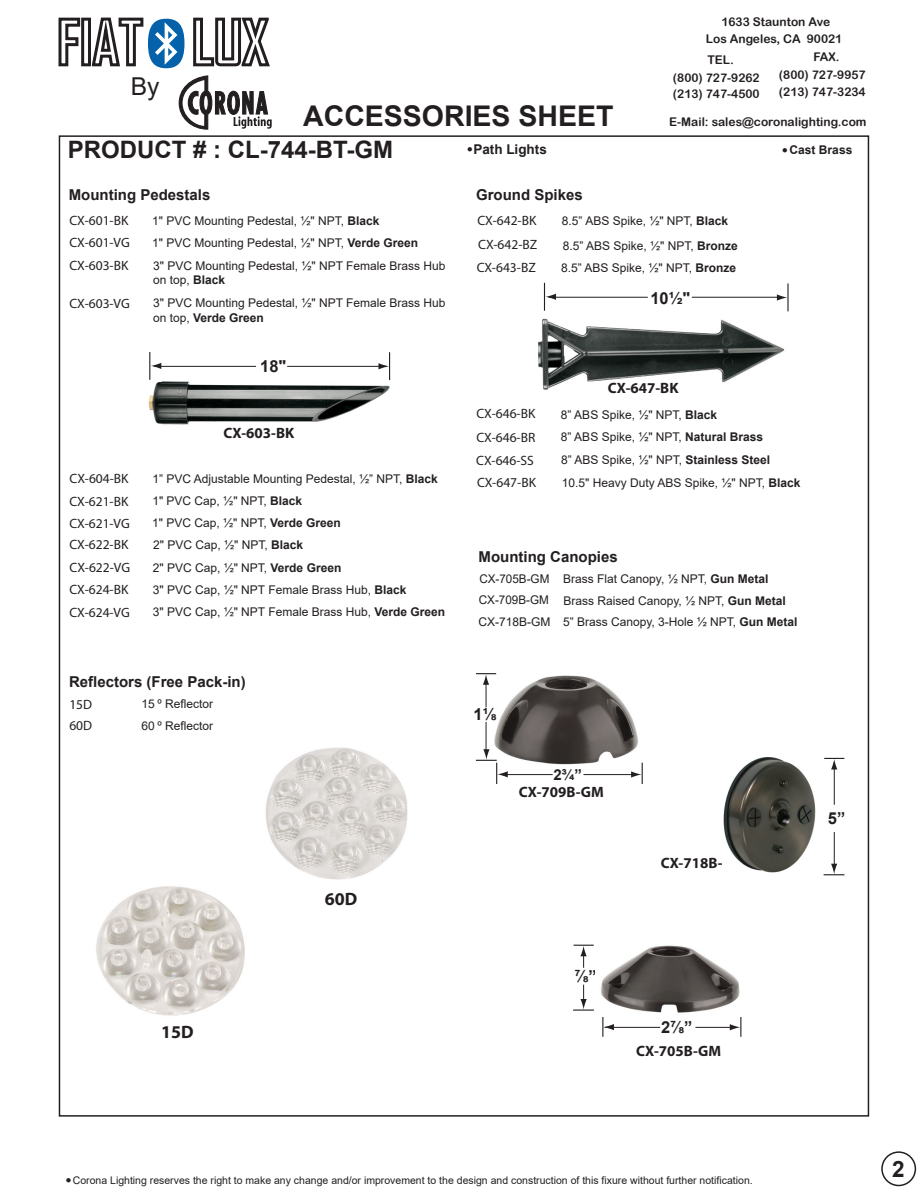
<style>
.page{position:relative;width:918px;height:1188px;background:#fff}
.page>*{position:absolute;margin:0;border:0;box-sizing:border-box;transform-origin:0 0}
.t1{font:700 28.5px "Arial";color:#231f20}
.t2{font:24.6px "Arial";color:#231f20}
.t3{font:700 24px "Arial";color:#231f20}
.t4{font:700 22.5px "Arial";color:#231f20}
.t5{font:700 18px "Myriad Pro";color:#231f20}
.t6{font:700 16.5px "Arial";color:#231f20}
.t7{font:700 15px "Arial";color:#231f20}
.t8{font:700 15px "Myriad Pro";color:#231f20}
.t9{font:13.5px/21px "Myriad Pro";color:#231f20}
.t10{font:700 13.5px "Arial";color:#231f20}
.t11{font:12px/21.5px "Arial";color:#231f20}
.t12{font:12px/17.1px "Arial Rounded MT Bold";color:#231f20}
.t13{font:700 12px "Arial";color:#231f20}
.t14{font:10.5px "Arial";color:#231f20}
.s1{font-weight:700}
</style>
<div class="page">
<img style="left:494px;top:673px;width:148px;height:92px">
<svg style="left:631px;top:763px;width:12px;height:21px"></svg>
<hr style="left:506px;top:774px;width:47px;height:1px;background:#231f20">
<hr style="left:583px;top:774px;width:50px;height:1px;background:#231f20">
<hr style="left:486px;top:722px;width:1px;height:30px;background:#231f20">
<svg style="left:476px;top:673px;width:20px;height:34px"></svg>
<svg style="left:476px;top:749px;width:32px;height:35px"></svg>
<svg style="left:730px;top:1017px;width:11px;height:20px"></svg>
<hr style="left:605px;top:1027px;width:55px;height:1px;background:#231f20">
<hr style="left:695px;top:1027px;width:37px;height:1px;background:#231f20">
<svg style="left:602px;top:1017px;width:12px;height:20px"></svg>
<svg style="left:574px;top:945px;width:20px;height:23px"></svg>
<svg style="left:573px;top:985px;width:21px;height:26px"></svg>
<svg style="left:824px;top:758px;width:20px;height:11px"></svg>
<hr style="left:834px;top:832px;width:1px;height:38px;background:#231f20">
<hr style="left:834px;top:762px;width:1px;height:43px;background:#231f20">
<svg style="left:824px;top:864px;width:20px;height:11px"></svg>
<img style="left:601px;top:945px;width:139px;height:68px">
<img style="left:723px;top:757px;width:92px;height:116px">
<img style="left:538px;top:318px;width:247px;height:72px">
<svg style="left:777px;top:294px;width:10px;height:7px"></svg>
<hr style="left:787px;top:283px;width:2px;height:28px;background:#231f20">
<hr style="left:549px;top:297px;width:99px;height:1px;background:#231f20">
<hr style="left:692px;top:297px;width:89px;height:1px;background:#231f20">
<svg style="left:544px;top:283px;width:12px;height:28px"></svg>
<img style="left:148px;top:377px;width:243px;height:48px">
<svg style="left:378px;top:352px;width:12px;height:28px"></svg>
<hr style="left:154px;top:366px;width:102px;height:1px;background:#231f20">
<hr style="left:287px;top:366px;width:100px;height:1px;background:#231f20">
<svg style="left:149px;top:352px;width:12px;height:28px"></svg>
<img style="left:265px;top:747px;width:143px;height:133px">
<img style="left:96px;top:886px;width:149px;height:130px">
<svg style="left:178px;top:75px;width:94px;height:55px"></svg>
<svg style="left:58px;top:17px;width:24px;height:50px"></svg>
<div style="left:81px;top:18px;width:10px;height:48px;border:3px solid #231f20"></div>
<svg style="left:193px;top:17px;width:77px;height:50px"></svg>
<svg style="left:90px;top:17px;width:94px;height:51px"></svg>
<div style="left:881px;top:1151px;width:35px;height:35px;border:2px solid #231f20;border-radius:50%"></div>
<h2 class="t2" style="left:131px;top:69px;width:30px">By</h2>
<h1 class="t1" style="left:303px;top:96px;width:312px">ACCESSORIES SHEET</h1>
<p class="t12" style="left:706px;top:13px;width:138px;text-align:center">1633 Staunton Ave<br>Los Angeles, CA 90021</p>
<p class="t12" style="left:673px;top:51px;width:88px;text-indent:35px">TEL. (800) 727-9262 (213) 747-4500</p>
<p class="t12" style="left:779px;top:49px;width:88px;text-indent:35px">FAX. (800) 727-9957 (213) 747-3234</p>
<p class="t12" style="left:669px;top:113px;width:199px">E-Mail: sales@coronalighting.com</p>
<h3 class="t3" style="left:68px;top:133px;width:327px">PRODUCT # : CL-744-BT-GM</h3>
<p class="t10" style="left:467px;top:140px;width:81px">●Path Lights</p>
<p class="t13" style="left:782px;top:141px;width:72px">● Cast Brass</p>
<p class="t7" style="left:69px;top:184px;width:143px">Mounting Pedestals</p>
<p class="t11" style="left:152px;top:210px;width:229px">1" PVC Mounting Pedestal, ½" NPT, <span class="s1">Black</span></p>
<p class="t11" style="left:153px;top:258px;width:294px;line-height:14.4px">3" PVC Mounting Pedestal, ½" NPT Female Brass Hub on top, <span class="s1">Black</span></p>
<p class="t9" style="left:69px;top:210px;width:60px">CX-601-BK</p>
<p class="t9" style="left:69px;top:255px;width:60px">CX-603-BK</p>
<p class="t9" style="left:69px;top:232px;width:62px">CX-601-VG</p>
<p class="t11" style="left:152px;top:232px;width:267px">1" PVC Mounting Pedestal, ½" NPT, <span class="s1">Verde Green</span></p>
<p class="t9" style="left:69px;top:292px;width:62px">CX-603-VG</p>
<p class="t11" style="left:153px;top:296px;width:294px;line-height:14.4px">3" PVC Mounting Pedestal, ½" NPT Female Brass Hub on top, <span class="s1">Verde Green</span></p>
<h3 class="t6" style="left:260px;top:355px;width:28px">18"</h3>
<p class="t8" style="left:224px;top:423px;width:72px">CX-603-BK</p>
<p class="t9" style="left:70px;top:468px;width:60px">CX-604-BK</p>
<p class="t11" style="left:152px;top:468px;width:287px">1” PVC Adjustable Mounting Pedestal, ½” NPT, <span class="s1">Black</span></p>
<p class="t9" style="left:69px;top:491px;width:60px">CX-621-BK</p>
<p class="t11" style="left:152px;top:490px;width:151px">1" PVC Cap, ½" NPT, <span class="s1">Black</span></p>
<p class="t9" style="left:69px;top:512px;width:62px">CX-621-VG</p>
<p class="t11" style="left:152px;top:512px;width:190px">1" PVC Cap, ½" NPT, <span class="s1">Verde Green</span></p>
<p class="t9" style="left:70px;top:557px;width:62px">CX-622-VG</p>
<p class="t11" style="left:153px;top:557px;width:190px">2" PVC Cap, ½" NPT, <span class="s1">Verde Green</span></p>
<p class="t9" style="left:69px;top:602px;width:62px">CX-624-VG</p>
<p class="t11" style="left:153px;top:601px;width:294px">3" PVC Cap, ½" NPT Female Brass Hub, <span class="s1">Verde Green</span></p>
<p class="t9" style="left:69px;top:534px;width:60px">CX-622-BK</p>
<p class="t9" style="left:69px;top:579px;width:60px">CX-624-BK</p>
<p class="t11" style="left:153px;top:534px;width:151px">2" PVC Cap, ½" NPT, <span class="s1">Black</span></p>
<p class="t11" style="left:153px;top:579px;width:255px">3" PVC Cap, ½" NPT Female Brass Hub, <span class="s1">Black</span></p>
<p class="t7" style="left:69px;top:671px;width:178px">Reflectors (Free Pack-in)</p>
<p class="t11" style="left:142px;top:693px;width:73px">15 º Reflector<br>60 º Reflector</p>
<p class="t9" style="left:69px;top:693px;width:24px">15D<br>60D</p>
<h3 class="t5" style="left:161px;top:1020px;width:34px">15D</h3>
<h3 class="t5" style="left:325px;top:887px;width:34px">60D</h3>
<p class="t7" style="left:476px;top:184px;width:108px">Ground Spikes</p>
<p class="t9" style="left:478px;top:234px;width:61px">CX-642-BZ</p>
<p class="t11" style="left:563px;top:235px;width:176px">8.5” ABS Spike, ½" NPT, <span class="s1">Bronze</span></p>
<p class="t9" style="left:477px;top:210px;width:60px">CX-642-BK</p>
<p class="t11" style="left:562px;top:210px;width:168px">8.5” ABS Spike, ½" NPT, <span class="s1">Black</span></p>
<p class="t9" style="left:477px;top:257px;width:61px">CX-643-BZ</p>
<p class="t11" style="left:561px;top:257px;width:176px">8.5” ABS Spike, ½" NPT, <span class="s1">Bronze</span></p>
<h3 class="t6" style="left:650px;top:287px;width:41px">10½"</h3>
<p class="t8" style="left:608px;top:378px;width:72px">CX-647-BK</p>
<p class="t9" style="left:476px;top:403px;width:60px">CX-646-BK</p>
<p class="t9" style="left:476px;top:450px;width:59px">CX-646-SS</p>
<p class="t11" style="left:561px;top:449px;width:211px">8” ABS Spike, ½" NPT, <span class="s1">Stainless Steel</span></p>
<p class="t11" style="left:561px;top:403px;width:204px;line-height:22.5px">8” ABS Spike, ½" NPT, <span class="s1">Black<br></span>8” ABS Spike, ½" NPT, <span class="s1">Natural Brass</span></p>
<p class="t9" style="left:476px;top:427px;width:60px">CX-646-BR</p>
<p class="t9" style="left:477px;top:472px;width:60px">CX-647-BK</p>
<p class="t11" style="left:562px;top:472px;width:240px">10.5" Heavy Duty ABS Spike, ½" NPT, <span class="s1">Black</span></p>
<p class="t7" style="left:479px;top:546px;width:141px">Mounting Canopies</p>
<p class="t11" style="left:478px;top:568px;width:321px">CX-705B-GM Brass Flat Canopy, ½ NPT, <span class="s1">Gun Metal<br></span>CX-709B-GM Brass Raised Canopy, ½ NPT, <span class="s1">Gun Metal<br></span>CX-718B-GM 5” Brass Canopy, 3-Hole ½ NPT, <span class="s1">Gun Metal</span></p>
<h3 class="t6" style="left:474px;top:703px;width:24px">1⅛</h3>
<p class="t7" style="left:554px;top:764px;width:30px">2¾”</p>
<p class="t8" style="left:519px;top:782px;width:86px">CX-709B-GM</p>
<p class="t8" style="left:661px;top:853px;width:86px">CX-718B-GM</p>
<h3 class="t6" style="left:828px;top:807px;width:19px">5”</h3>
<h3 class="t6" style="left:575px;top:965px;width:24px">⅞”</h3>
<h3 class="t6" style="left:661px;top:1016px;width:33px">2⅞”</h3>
<p class="t8" style="left:636px;top:1041px;width:86px">CX-705B-GM</p>
<p class="t14" style="left:66px;top:1173px;width:689px">● Corona Lighting reserves the right to make any change and/or improvement to the design and construction of this fixure without further notification.</p>
<h3 class="t4" style="left:892px;top:1153px;width:14px">2</h3>
</div>
